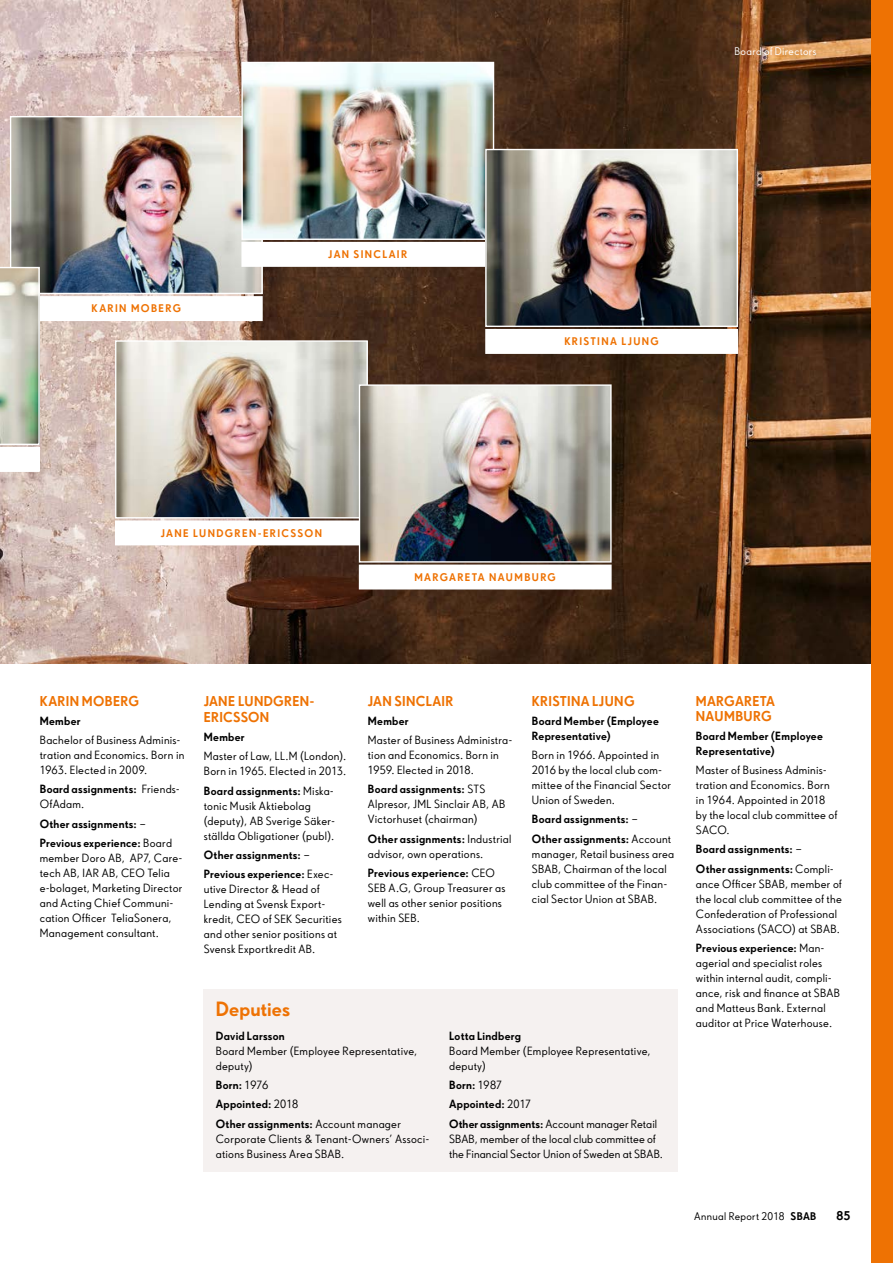
<style>
.page{position:relative;width:893px;height:1263px;background:#fff}
.page>*{position:absolute;margin:0;border:0;box-sizing:border-box;transform-origin:0 0}
.t1{font:700 19.5px "SBAB Sans";color:#ee7203}
.t2{font:700 13.5px/16.2px "SBAB Sans";letter-spacing:.02em;color:#ee7203}
.t3{font:700 12px "SBAB Sans";color:#000}
.t4{font:11.25px/15px "SBAB Sans";letter-spacing:.02em;color:#000}
.t5{font:700 11.25px/19.2px "SBAB Sans";letter-spacing:.025em;color:#000}
.t6{font:700 10.5px "SBAB Sans";letter-spacing:.125em;color:#ee7203}
.t7{font:10.5px "SBAB Sans";letter-spacing:.03em;color:#000}
.t8{font:10.5px "SBAB Sans";letter-spacing:.03em;color:#fff}
.s1{font-weight:400}
.s2{font-weight:700}
</style>
<div class="page">
<img style="left:0;top:0;width:872px;height:663px">
<div style="left:203px;top:989px;width:474px;height:182px;background:#f5f1f0"></div>
<img style="left:12px;top:118px;width:249px;height:174px">
<div style="left:10px;top:116px;width:253px;height:178px;border:1px solid #fff"></div>
<div style="left:11px;top:297px;width:251px;height:23px;background:#fff"></div>
<img style="left:117px;top:342px;width:249px;height:174px">
<div style="left:115px;top:340px;width:253px;height:178px;border:1px solid #fff"></div>
<div style="left:116px;top:521px;width:251px;height:24px;background:#fff"></div>
<div style="left:115px;top:520px;width:253px;height:25px;border:1px solid #fff"></div>
<img style="left:361px;top:386px;width:249px;height:175px">
<div style="left:359px;top:384px;width:253px;height:179px;border:1px solid #fff"></div>
<div style="left:360px;top:565px;width:251px;height:24px;background:#fff"></div>
<div style="left:359px;top:564px;width:253px;height:25px;border:1px solid #fff"></div>
<img style="left:243px;top:64px;width:249px;height:174px">
<div style="left:241px;top:62px;width:253px;height:178px;border:1px solid #fff"></div>
<div style="left:242px;top:243px;width:252px;height:23px;background:#fff"></div>
<div style="left:241px;top:242px;width:253px;height:25px;border:1px solid #fff"></div>
<img style="left:487px;top:151px;width:249px;height:174px">
<div style="left:485px;top:149px;width:253px;height:178px;border:1px solid #fff"></div>
<div style="left:486px;top:330px;width:251px;height:23px;background:#fff"></div>
<div style="left:485px;top:329px;width:253px;height:25px;border:1px solid #fff"></div>
<svg style="left:0;top:267px;width:40px;height:205px"></svg>
<div style="left:872px;top:0;width:21px;height:1263px;background:#ee7203"></div>
<p class="t8" style="left:734px;top:45px;width:84px">Board of Directors</p>
<p class="t6" style="left:91px;top:302px;width:91px">KARIN MOBERG</p>
<p class="t6" style="left:328px;top:248px;width:81px">JAN SINCLAIR</p>
<p class="t6" style="left:564px;top:335px;width:96px">KRISTINA LJUNG</p>
<p class="t6" style="left:161px;top:526px;width:163px">JANE LUNDGREN-ERICSSON</p>
<p class="t6" style="left:414px;top:570px;width:143px">MARGARETA NAUMBURG</p>
<p class="t2" style="left:40px;top:692px;width:101px">KARIN MOBERG</p>
<p class="t5" style="left:40px;top:711px;width:42px">Member</p>
<p class="t4" style="left:40px;top:732px;width:146px">Bachelor of Business Adminis&shy;tration and Economics. Born in<br>1963. Elected in 2009.</p>
<p class="t5" style="left:40px;top:781px;width:142px;line-height:15px">Board assignments: <span class="s1">Friends-<br>OfAdam.</span></p>
<p class="t5" style="left:40px;top:814px;width:134px">Other assignments: <span class="s1">–<br></span>Previous experience: <span class="s1">Board</span></p>
<p class="t4" style="left:40px;top:850px;width:144px">member Doro AB, AP7, Care&shy;tech AB, IAR AB, CEO Telia e-bolaget, Marketing Director and Acting Chief Communi&shy;cation Officer TeliaSonera,<br>Management consultant.</p>
<p class="t2" style="left:204px;top:692px;width:112px">JANE LUNDGREN-<br>ERICSSON</p>
<p class="t5" style="left:204px;top:727px;width:42px">Member</p>
<p class="t4" style="left:204px;top:748px;width:144px">Master of Law, LL.M (London).<br>Born in 1965. Elected in 2013.</p>
<p class="t4" style="left:204px;top:783px;width:133px"><span class="s2">Board assignments:</span> Miska&shy;tonic Musik Aktiebolag (deputy), AB Sverige Säker&shy;ställda Obligationer (publ).</p>
<p class="t5" style="left:204px;top:845px;width:131px">Other assignments: <span class="s1">–<br></span>Previous experience: <span class="s1">Exec-</span></p>
<p class="t4" style="left:204px;top:881px;width:139px">utive Director &amp; Head of<br>Lending at Svensk Export&shy;kredit, CEO of SEK Securities and other senior positions at<br>Svensk Exportkredit AB.</p>
<p class="t2" style="left:368px;top:692px;width:87px">JAN SINCLAIR</p>
<p class="t5" style="left:368px;top:711px;width:42px">Member</p>
<p class="t4" style="left:368px;top:732px;width:146px">Master of Business Administra&shy;tion and Economics. Born in<br>1959. Elected in 2018.</p>
<p class="t4" style="left:368px;top:781px;width:139px"><span class="s2">Board assignments:</span> STS<br>Alpresor, JML Sinclair AB, AB<br>Victorhuset (chairman)</p>
<p class="t4" style="left:368px;top:831px;width:145px"><span class="s2">Other assignments:</span> Industrial advisor, own operations.</p>
<p class="t4" style="left:368px;top:865px;width:139px"><span class="s2">Previous experience:</span> CEO<br>SEB A.G, Group Treasurer as well as other senior positions within SEB.</p>
<p class="t2" style="left:532px;top:692px;width:104px">KRISTINA LJUNG</p>
<p class="t5" style="left:532px;top:713px;width:129px;line-height:15px">Board Member (Employee<br>Representative)</p>
<p class="t4" style="left:532px;top:747px;width:141px">Born in 1966. Appointed in<br>2016 by the local club com&shy;mittee of the Financial Sector<br>Union of Sweden.</p>
<p class="t5" style="left:532px;top:809px;width:141px">Board assignments: <span class="s1">–<br></span>Other assignments: <span class="s1">Account</span></p>
<p class="t4" style="left:532px;top:846px;width:144px">manager, Retail business area<br>SBAB, Chairman of the local club committee of the Finan&shy;cial Sector Union at SBAB.</p>
<h1 class="t1" style="left:216px;top:996px;width:76px">Deputies</h1>
<p class="t5" style="left:216px;top:1026px;width:70px">David Larsson</p>
<p class="t4" style="left:216px;top:1043px;width:203px">Board Member (Employee Representative, deputy)</p>
<p class="t5" style="left:216px;top:1075px;width:187px">Born: <span class="s1">1976<br></span>Appointed: <span class="s1">2018<br></span>Other assignments: <span class="s1">Account manager</span></p>
<p class="t4" style="left:216px;top:1131px;width:215px">Corporate Clients &amp; Tenant-Owners’ Associ&shy;ations Business Area SBAB.</p>
<p class="t5" style="left:449px;top:1026px;width:73px">Lotta Lindberg</p>
<p class="t4" style="left:449px;top:1043px;width:203px">Board Member (Employee Representative, deputy)</p>
<p class="t5" style="left:449px;top:1075px;width:210px">Born: <span class="s1">1987<br></span>Appointed: <span class="s1">2017<br></span>Other assignments: <span class="s1">Account manager Retail</span></p>
<p class="t4" style="left:449px;top:1131px;width:215px">SBAB, member of the local club committee of the Financial Sector Union of Sweden at SBAB.</p>
<p class="t2" style="left:696px;top:693px;width:81px;line-height:15px">MARGARETA<br>NAUMBURG</p>
<p class="t5" style="left:696px;top:728px;width:129px;line-height:15px">Board Member (Employee<br>Representative)</p>
<p class="t4" style="left:696px;top:762px;width:143px">Master of Business Adminis&shy;tration and Economics. Born in 1964. Appointed in 2018 by the local club committee of<br>SACO.</p>
<p class="t5" style="left:696px;top:839px;width:139px">Board assignments: <span class="s1">–<br></span>Other assignments: <span class="s1">Compli-</span></p>
<p class="t4" style="left:696px;top:876px;width:148px">ance Officer SBAB, member of the local club committee of the<br>Confederation of Professional<br>Associations (SACO) at SBAB.</p>
<p class="t4" style="left:696px;top:940px;width:146px"><span class="s2">Previous experience:</span> Man&shy;agerial and specialist roles within internal audit, compli&shy;ance, risk and finance at SBAB and Matteus Bank. External auditor at Price Waterhouse.</p>
<p class="t7" style="left:694px;top:1210px;width:124px">Annual Report 2018 <span class="s2">SBAB</span></p>
<p class="t3" style="left:836px;top:1208px;width:15px">85</p>
</div>
